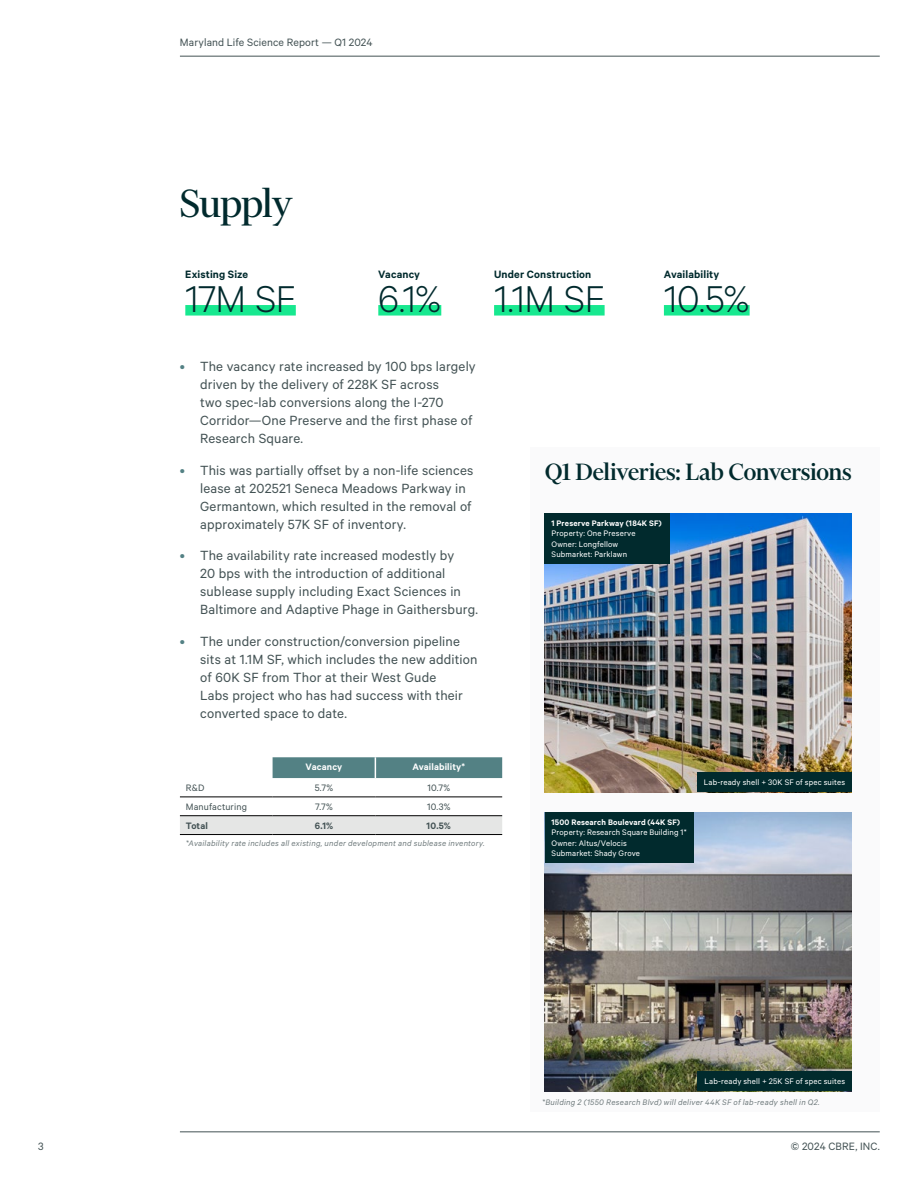
<style>
.page{position:relative;width:918px;height:1188px;background:#fff}
.page>*{position:absolute;margin:0;border:0;box-sizing:border-box;transform-origin:0 0}
.t1{font:45px "Financier Display";letter-spacing:-.02em;color:#012a2d}
.t2{font:300 42px "Calibre";letter-spacing:-.015em;color:#012a2d}
.t3{font:500 27px "Financier Display";letter-spacing:-.015em;color:#012a2d}
.t4{font:15px/18px "Calibre";letter-spacing:.01em;color:#435254}
.t5{font:600 12px "Calibre";letter-spacing:.01em;color:#012a2d}
.t6{font:12px "Calibre";letter-spacing:.01em;color:#435254}
.t7{font:10.5px "Calibre";letter-spacing:.01em;color:#435254}
.t8{font:600 10.5px "Calibre";letter-spacing:.015em;color:#fff}
.t9{font:600 10.5px "Calibre";letter-spacing:.015em;color:#435254}
.t10{font:9px/10.5px "Calibre";letter-spacing:.02em;color:#fff}
.t11{font:italic 9px "Calibre";letter-spacing:.025em;color:#727d7f}
.t12{font:600 9px "Calibre";letter-spacing:.02em;color:#fff}
.s1{color:#538184}
</style>
<div class="page">
<hr style="left:180px;top:56px;width:700px;height:1px;background:#435254">
<hr style="left:180px;top:1132px;width:700px;height:1px;background:#435254">
<div style="left:185px;top:305px;width:111px;height:11px;background:#17e88f"></div>
<div style="left:378px;top:305px;width:63px;height:11px;background:#17e88f"></div>
<div style="left:494px;top:305px;width:111px;height:11px;background:#17e88f"></div>
<div style="left:664px;top:305px;width:86px;height:11px;background:#17e88f"></div>
<div style="left:180px;top:816px;width:322px;height:18px;background:#e5e6e5"></div>
<hr style="left:180px;top:797px;width:93px;height:1px;background:#000">
<hr style="left:273px;top:797px;width:102px;height:1px;background:#000">
<hr style="left:375px;top:797px;width:127px;height:1px;background:#000">
<hr style="left:180px;top:815px;width:93px;height:1px;background:#000">
<hr style="left:273px;top:815px;width:102px;height:1px;background:#000">
<hr style="left:375px;top:815px;width:127px;height:1px;background:#000">
<hr style="left:180px;top:834px;width:93px;height:1px;background:#000">
<hr style="left:273px;top:834px;width:102px;height:1px;background:#000">
<hr style="left:375px;top:834px;width:127px;height:1px;background:#000">
<div style="left:273px;top:757px;width:229px;height:21px;background:#538184"></div>
<div style="left:530px;top:447px;width:350px;height:665px;background:#fafafb"></div>
<img style="left:545px;top:513px;width:307px;height:279px">
<img style="left:545px;top:812px;width:307px;height:279px">
<div style="left:545px;top:812px;width:149px;height:51px;background:#012a2d"></div>
<div style="left:698px;top:1072px;width:154px;height:19px;background:#012a2d"></div>
<div style="left:545px;top:513px;width:125px;height:51px;background:#012a2d"></div>
<div style="left:697px;top:773px;width:155px;height:19px;background:#012a2d"></div>
<p class="t6" style="left:180px;top:35px;width:194px">Maryland Life Science Report — Q1 2024</p>
<h1 class="t1" style="left:180px;top:180px;width:114px">Supply</h1>
<p class="t5" style="left:185px;top:267px;width:64px">Existing Size</p>
<p class="t5" style="left:378px;top:267px;width:43px">Vacancy</p>
<p class="t5" style="left:494px;top:267px;width:99px">Under Construction</p>
<p class="t5" style="left:664px;top:267px;width:57px">Availability</p>
<h2 class="t2" style="left:185px;top:274px;width:112px">17M SF</h2>
<h2 class="t2" style="left:378px;top:274px;width:65px">6.1%</h2>
<h2 class="t2" style="left:494px;top:274px;width:112px">1.1M SF</h2>
<h2 class="t2" style="left:664px;top:274px;width:87px">10.5%</h2>
<p class="t4" style="left:200px;top:357px;width:277px;text-indent:-20px"><span class="s1">•</span> The vacancy rate increased by 100 bps largely driven by the delivery of 228K SF across<br>two spec-lab conversions along the I-270<br>Corridor—One Preserve and the first phase of Research Square.</p>
<p class="t4" style="left:200px;top:460px;width:275px;text-indent:-20px"><span class="s1">•</span> This was partially offset by a non-life sciences lease at 202521 Seneca Meadows Parkway in Germantown, which resulted in the removal of approximately 57K SF of inventory.</p>
<p class="t4" style="left:200px;top:546px;width:279px;text-indent:-20px"><span class="s1">•</span> The availability rate increased modestly by<br>20 bps with the introduction of additional sublease supply including Exact Sciences in Baltimore and Adaptive Phage in Gaithersburg.</p>
<p class="t4" style="left:200px;top:631px;width:279px;text-indent:-20px"><span class="s1">•</span> The under construction/conversion pipeline sits at 1.1M SF, which includes the new addition of 60K SF from Thor at their West Gude<br>Labs project who has had success with their converted space to date.</p>
<p class="t8" style="left:306px;top:761px;width:38px">Vacancy</p>
<p class="t8" style="left:412px;top:761px;width:54px">Availability*</p>
<p class="t7" style="left:186px;top:782px;width:20px">R&amp;D</p>
<p class="t7" style="left:315px;top:782px;width:20px">5.7%</p>
<p class="t7" style="left:427px;top:782px;width:24px">10.7%</p>
<p class="t7" style="left:186px;top:800px;width:63px">Manufacturing</p>
<p class="t7" style="left:315px;top:800px;width:19px">7.7%</p>
<p class="t7" style="left:427px;top:800px;width:25px">10.3%</p>
<p class="t9" style="left:186px;top:819px;width:23px">Total</p>
<p class="t9" style="left:315px;top:819px;width:20px">6.1%</p>
<p class="t9" style="left:427px;top:819px;width:26px">10.5%</p>
<p class="t11" style="left:186px;top:838px;width:300px">*Availability rate includes all existing, under development and sublease inventory.</p>
<h3 class="t3" style="left:545px;top:458px;width:309px">Q1 Deliveries: Lab Conversions</h3>
<p class="t12" style="left:552px;top:518px;width:112px">1 Preserve Parkway (184K SF)</p>
<p class="t10" style="left:552px;top:528px;width:85px">Property: One Preserve<br>Owner: Longfellow<br>Submarket: Parklawn</p>
<p class="t12" style="left:552px;top:817px;width:130px">1500 Research Boulevard (44K SF)</p>
<p class="t10" style="left:552px;top:827px;width:137px">Property: Research Square Building 1*<br>Owner: Altus/Velocis<br>Submarket: Shady Grove</p>
<p class="t10" style="left:704px;top:777px;width:143px">Lab-ready shell + 30K SF of spec suites</p>
<p class="t10" style="left:705px;top:1076px;width:142px">Lab-ready shell + 25K SF of spec suites</p>
<p class="t11" style="left:542px;top:1097px;width:279px">*Building 2 (1550 Research Blvd) will deliver 44K SF of lab-ready shell in Q2.</p>
<p class="t6" style="left:38px;top:1139px;width:7px">3</p>
<p class="t6" style="left:791px;top:1139px;width:90px">© 2024 CBRE, INC.</p>
</div>
